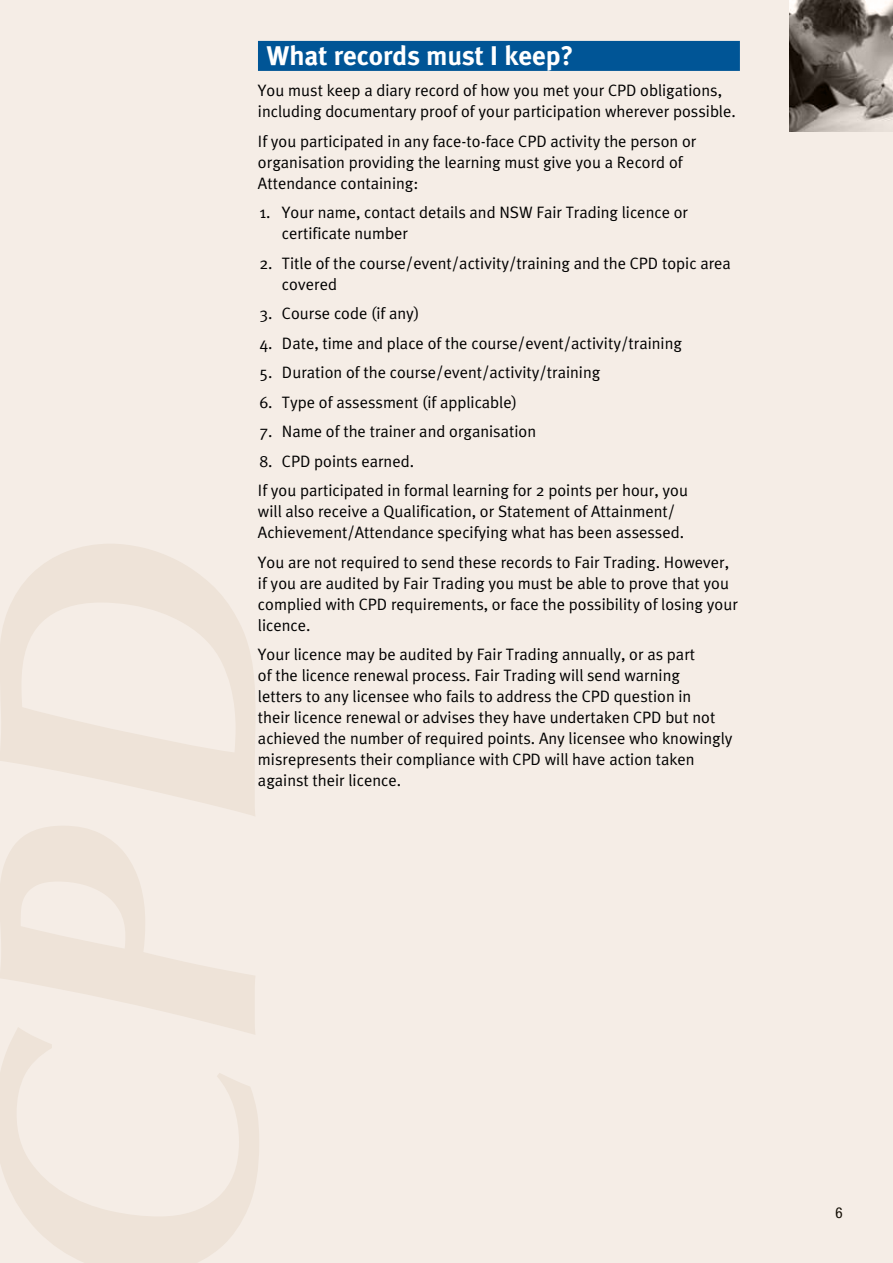
<style>
.page{position:relative;width:893px;height:1263px;background:#f5ede6}
.page>*{position:absolute;margin:0;border:0;box-sizing:border-box;transform-origin:0 0}
.t1{font:700 27px "Meta Plus";color:#fff}
.t2{font:16.5px/21px "Meta Plus Normal";color:#000}
.t3{font:condensed 15px "Helvetica Neue LT";color:#140f06}
</style>
<div class="page">
<img style="left:789px;top:0;width:104px;height:131px">
<div style="left:258px;top:41px;width:482px;height:30px;background:#005596"></div>
<h1 class="t1" style="left:266px;top:40px;width:309px">What records must I keep?</h1>
<p class="t2" style="left:258px;top:80px;width:479px">You must keep a diary record of how you met your CPD obligations, including documentary proof of your participation wherever possible.</p>
<p class="t2" style="left:258px;top:130px;width:440px">If you participated in any face-to-face CPD activity the person or organisation providing the learning must give you a Record of<br>Attendance containing:</p>
<p class="t2" style="left:282px;top:202px;width:408px;text-indent:-23px">1. Your name, contact details and NSW Fair Trading licence or certificate number</p>
<p class="t2" style="left:282px;top:252px;width:450px;text-indent:-23px">2. Title of the course/event/activity/training and the CPD topic area covered</p>
<p class="t2" style="left:259px;top:303px;width:161px">3. Course code (if any)</p>
<p class="t2" style="left:259px;top:332px;width:424px">4. Date, time and place of the course/event/activity/training</p>
<p class="t2" style="left:259px;top:362px;width:342px">5. Duration of the course/event/activity/training</p>
<p class="t2" style="left:259px;top:391px;width:259px">6. Type of assessment (if applicable)</p>
<p class="t2" style="left:259px;top:421px;width:278px">7. Name of the trainer and organisation</p>
<p class="t2" style="left:258px;top:446px;width:432px;line-height:29.5px">8. CPD points earned.<br>If you participated in formal learning for 2 points per hour, you</p>
<p class="t2" style="left:258px;top:501px;width:428px">will also receive a Qualification, or Statement of Attainment/<br>Achievement/Attendance specifying what has been assessed.</p>
<p class="t2" style="left:258px;top:551px;width:482px">You are not required to send these records to Fair Trading. However, if you are audited by Fair Trading you must be able to prove that you complied with CPD requirements, or face the possibility of losing your licence.</p>
<p class="t2" style="left:258px;top:644px;width:476px">Your licence may be audited by Fair Trading annually, or as part<br>of the licence renewal process. Fair Trading will send warning<br>letters to any licensee who fails to address the CPD question in<br>their licence renewal or advises they have undertaken CPD but not achieved the number of required points. Any licensee who knowingly misrepresents their compliance with CPD will have action taken against their licence.</p>
<p class="t3" style="left:836px;top:1204px;width:9px">6</p>
</div>
